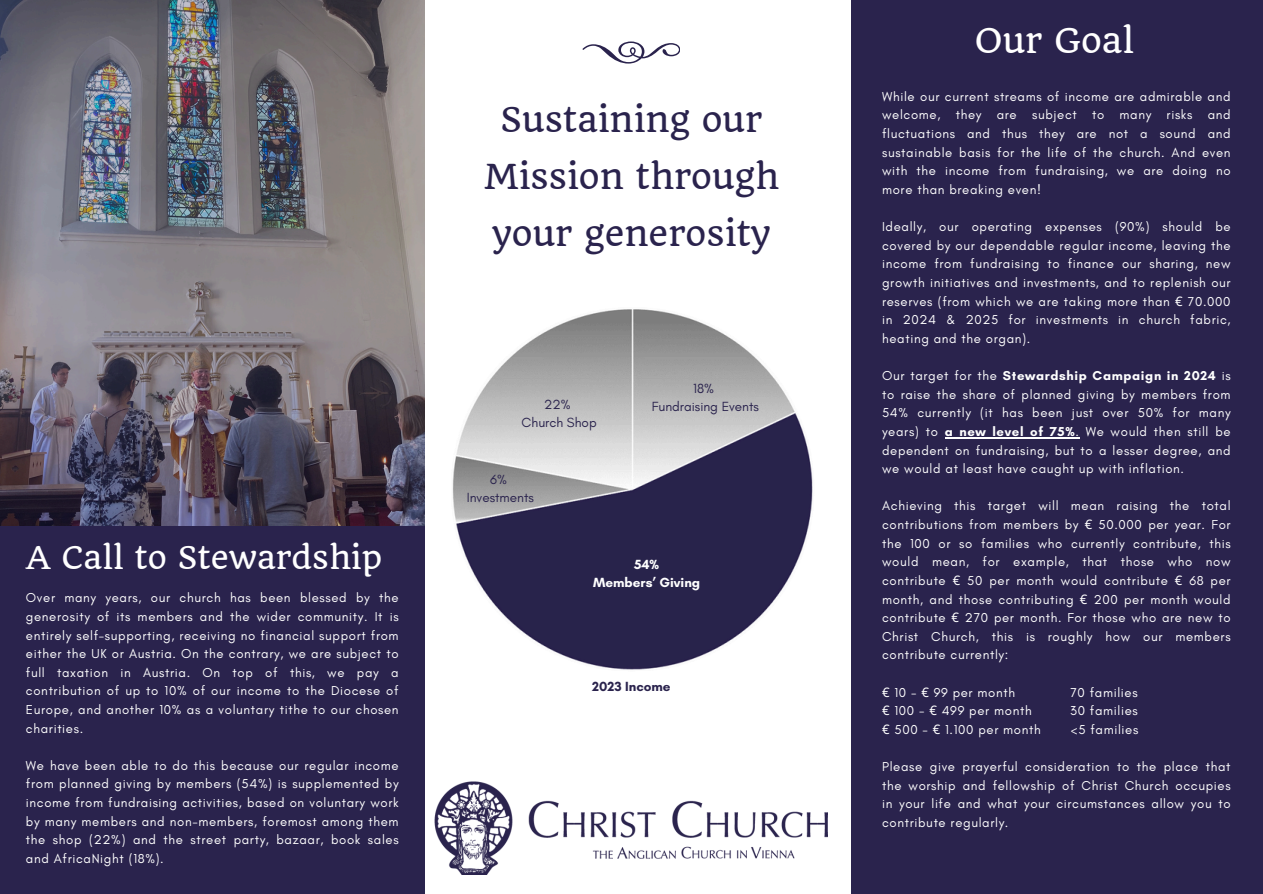
<style>
.page{position:relative;width:1263px;height:894px;background:#fff}
.page>*{position:absolute;margin:0;border:0;box-sizing:border-box;transform-origin:0 0}
.t1{font:33.6px/56.8px "Quando";color:#2a234d;text-align:center}
.t2{font:33.6px "Quando";color:#fff}
.t3{font:30.75px "Quando";color:#fff}
.t4{font:13.5px "Glacial Indifference";color:#2a234d}
.t5{font:700 13.5px/18px "Glacial Indifference";color:#fff;text-align:center}
.t6{font:700 13.5px "Glacial Indifference";color:#2a234d}
.t7{font:13.2px/18.6px "Glacial Indifference";letter-spacing:.05em;color:#fff;text-align:justify}
.s1{font-family:"Noto Sans"}
.s2{font-weight:700}
</style>
<div class="page">
<div style="left:0;top:0;width:1263px;height:893px;background:#2a234d"></div>
<img style="left:0;top:0;width:425px;height:525px">
<div style="left:425px;top:0;width:425px;height:893px;background:#fff"></div>
<svg style="left:583px;top:42px;width:97px;height:21px"></svg>
<img style="left:435px;top:781px;width:392px;height:92px">
<hr style="left:945px;top:437px;width:130px;height:1px;background:#fff">
<img style="left:452px;top:309px;width:361px;height:361px">
<h1 class="t3" style="left:26px;top:538px;width:358px">A Call to Stewardship</h1>
<p class="t7" style="left:26px;top:588px;width:374px">Over many years, our church has been blessed by the generosity of its members and the wider community. It is entirely self-supporting, receiving no financial support from either the UK or Austria. On the contrary, we are subject to full taxation in Austria. On top of this, we pay a contribution of up to 10% of our income to the Diocese of Europe, and another 10% as a voluntary tithe to our chosen charities.</p>
<p class="t7" style="left:26px;top:755px;width:374px">We have been able to do this because our regular income from planned giving by members (54%) is supplemented by income from fundraising activities, based on voluntary work by many members and non-members, foremost among them the shop (22%) and the street party, bazaar, book sales and AfricaNight (18%).</p>
<p class="t1" style="left:484px;top:91px;width:296px">Sustaining our<br>Mission through your generosity</p>
<h1 class="t4" style="left:693px;top:379px;width:22px">18%</h1>
<p class="t4" style="left:544px;top:396px;width:28px">22%</p>
<p class="t4" style="left:652px;top:397px;width:109px">Fundraising Events</p>
<p class="t4" style="left:522px;top:414px;width:77px">Church Shop</p>
<p class="t4" style="left:490px;top:471px;width:18px">6%</p>
<p class="t4" style="left:467px;top:489px;width:69px">Investments</p>
<p class="t5" style="left:593px;top:555px;width:109px">54%<br>Members’ Giving</p>
<p class="t6" style="left:592px;top:678px;width:80px">2023 Income</p>
<p class="t2" style="left:975px;top:20px;width:161px">Our Goal</p>
<p class="t7" style="left:882px;top:87px;width:350px">While our current streams of income are admirable and welcome, they are subject to many risks and fluctuations and thus they are not a sound and sustainable basis for the life of the church. And even with the income from fundraising, we are doing no more than breaking even!</p>
<p class="t7" style="left:882px;top:217px;width:350px">Ideally, our operating expenses (90%) should be covered by our dependable regular income, leaving the income from fundraising to finance our sharing, new growth initiatives and investments, and to replenish our reserves (from which we are taking more than <span class="s1">€</span> 70.000 in 2024 &amp; 2025 for investments in church fabric, heating and the organ).</p>
<p class="t7" style="left:882px;top:366px;width:350px">Our target for the <span class="s2">Stewardship Campaign in 2024</span> is to raise the share of planned giving by members from 54% currently (it has been just over 50% for many years) to <span class="s2">a new level of 75%</span>. We would then still be dependent on fundraising, but to a lesser degree, and we would at least have caught up with inflation.</p>
<p class="t7" style="left:882px;top:496px;width:350px">Achieving this target will mean raising the total contributions from members by <span class="s1">€</span> 50.000 per year. For the 100 or so families who currently contribute, this would mean, for example, that those who now contribute <span class="s1">€</span> 50 per month would contribute <span class="s1">€</span> 68 per month, and those contributing <span class="s1">€</span> 200 per month would contribute <span class="s1">€</span> 270 per month. For those who are new to Christ Church, this is roughly how our members contribute currently:</p>
<h3 class="t7" style="left:882px;top:682px;width:135px"><span class="s1">€</span> 10 - <span class="s1">€</span> 99 per month</h3>
<h3 class="t7" style="left:1070px;top:682px;width:69px">70 families</h3>
<h3 class="t7" style="left:882px;top:701px;width:151px"><span class="s1">€</span> 100 - <span class="s1">€</span> 499 per month</h3>
<h3 class="t7" style="left:1070px;top:701px;width:69px">30 families</h3>
<p class="t7" style="left:882px;top:719px;width:160px"><span class="s1">€</span> 500 - <span class="s1">€</span> 1.100 per month</p>
<p class="t7" style="left:1071px;top:719px;width:69px">&lt;5 families</p>
<h2 class="t7" style="left:882px;top:757px;width:350px">Please give prayerful consideration to the place that the worship and fellowship of Christ Church occupies in your life and what your circumstances allow you to contribute regularly.</h2>
</div>
